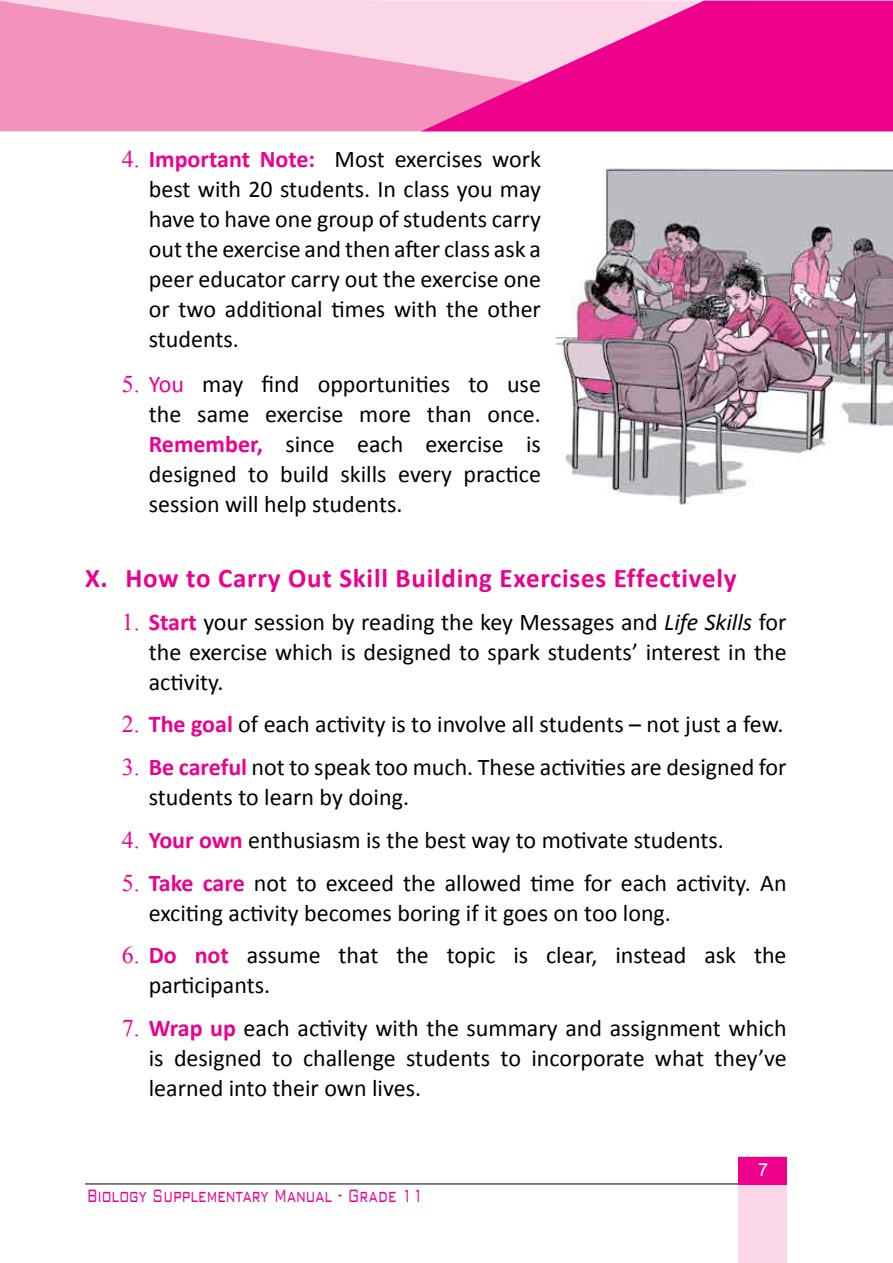
<style>
.page{position:relative;width:893px;height:1263px;background:#fff}
.page>*{position:absolute;margin:0;border:0;box-sizing:border-box;transform-origin:0 0}
.t1{font:700 27px "Calibri";letter-spacing:.025em;color:#ec008c}
.t2{font:24px/30px "Calibri";color:#000;text-align:justify}
.t3{font:300 24px "Bank Gothic BT";color:#ec008c;scale:.6 1}
.t4{font:18px "Arial";color:#fff}
.s1{font-family:"Times New Roman";color:#ec008c}
.s2{font-weight:700;color:#ec008c}
.s3{color:#ec008c}
.s4{font-style:italic}
</style>
<div class="page">
<svg style="left:0;top:1px;width:421px;height:130px;background:#f4a2c7"></svg>
<svg style="left:421px;top:1px;width:472px;height:130px;background:#ef3ca4"></svg>
<div style="left:738px;top:1157px;width:49px;height:106px;background:#fad6e6"></div>
<hr style="left:85px;top:1183px;width:654px;height:1px;background:#000">
<div style="left:738px;top:1157px;width:49px;height:27px;background:#ec008c"></div>
<img style="left:556px;top:167px;width:337px;height:338px">
<p class="t2" style="left:149px;top:144px;width:394px;text-indent:-27px"><span class="s1">4.</span> <span class="s2">Important Note:</span> Most exercises work best with 20 students. In class you may have to have one group of students carry out the exercise and then after class ask a peer educator carry out the exercise one or two additional times with the other students.</p>
<p class="t2" style="left:149px;top:369px;width:394px;text-indent:-27px"><span class="s1">5.</span> <span class="s3">You</span> may find opportunities to use the same exercise more than once.<br><span class="s2">Remember,</span> since each exercise is designed to build skills every practice session will help students.</p>
<p class="t1" style="left:85px;top:561px;width:653px">X. How to Carry Out Skill Building Exercises Effectively</p>
<p class="t2" style="left:149px;top:607px;width:639px;text-indent:-27px"><span class="s1">1.</span> <span class="s2">Start</span> your session by reading the key Messages and <span class="s4">Life Skills</span> for the exercise which is designed to spark students’ interest in the activity.</p>
<p class="t2" style="left:122px;top:709px;width:663px"><span class="s1">2.</span> <span class="s2">The goal</span> of each activity is to involve all students – not just a few.</p>
<p class="t2" style="left:149px;top:752px;width:639px;text-indent:-27px"><span class="s1">3.</span> <span class="s2">Be careful</span> not to speak too much. These activities are designed for students to learn by doing.</p>
<p class="t2" style="left:122px;top:825px;width:604px"><span class="s1">4.</span> <span class="s2">Your own</span> enthusiasm is the best way to motivate students.</p>
<p class="t2" style="left:149px;top:868px;width:639px;text-indent:-27px"><span class="s1">5.</span> <span class="s2">Take care</span> not to exceed the allowed time for each activity. An exciting activity becomes boring if it goes on too long.</p>
<p class="t2" style="left:149px;top:940px;width:639px;text-indent:-27px"><span class="s1">6.</span> <span class="s2">Do not</span> assume that the topic is clear, instead ask the participants.</p>
<p class="t2" style="left:149px;top:1013px;width:639px;text-indent:-27px"><span class="s1">7.</span> <span class="s2">Wrap up</span> each activity with the summary and assignment which is designed to challenge students to incorporate what they’ve learned into their own lives.</p>
<p class="t3" style="left:87px;top:1182px;width:563px">Biology Supplementary Manual - Grade 11</p>
<p class="t4" style="left:758px;top:1158px;width:12px">7</p>
</div>
